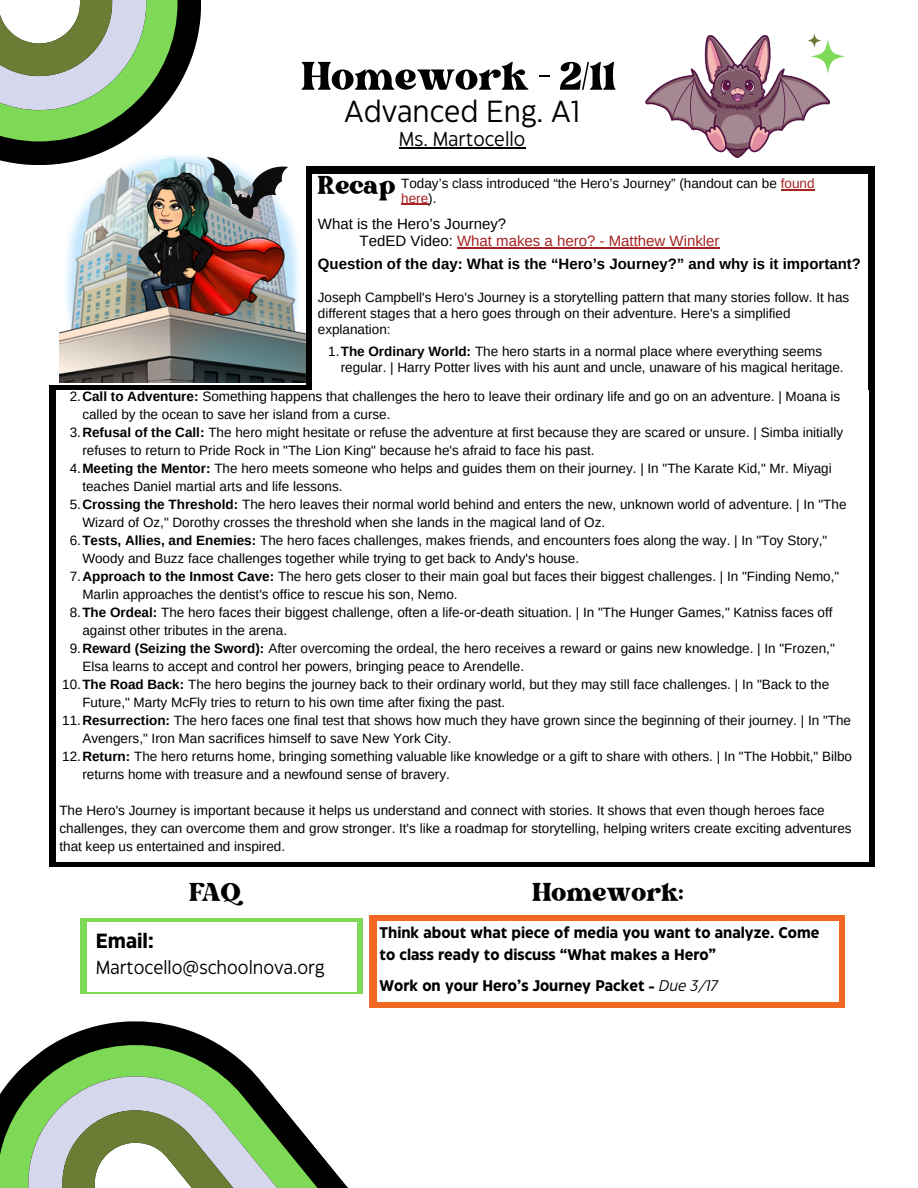
<style>
.page{position:relative;width:918px;height:1188px;background:#fff}
.page>*{position:absolute;margin:0;border:0;box-sizing:border-box;transform-origin:0 0}
.t1{font:54.75px "Bright";color:#000}
.t2{font:35.25px "Bright";color:#000}
.t3{font:30.45px "Eastman Grotesque";color:#000}
.t4{font:700 20.55px "Eastman Grotesque";color:#000}
.t5{font:20.1px "Eastman Grotesque";color:#000}
.t6{font:18.9px "Eastman Grotesque";color:#000}
.t7{font:700 15.45px/21.3px "Eastman Grotesque";color:#000}
.t8{font:700 15px "Arimo";color:#000}
.t9{font:15px "Arimo";color:#a62120}
.t10{font:15px "Arimo";color:#000}
.t11{font:13.5px/18px "Arimo";color:#000}
.s1{color:#a62120}
.s2{color:#000}
.s3{font-weight:700}
.s4{font-weight:400;font-style:italic}
</style>
<div class="page">
<svg style="left:0;top:0;width:201px;height:165px"></svg>
<div style="left:49px;top:385px;width:826px;height:482px;background:#000"></div>
<div style="left:306px;top:166px;width:569px;height:309px;background:#000"></div>
<div style="left:56px;top:390px;width:812px;height:472px;background:#fff"></div>
<div style="left:313px;top:174px;width:555px;height:294px;background:#fff"></div>
<div style="left:80px;top:919px;width:283px;height:75px;background:#7ed957"></div>
<div style="left:87px;top:922px;width:270px;height:70px;background:#fff"></div>
<div style="left:370px;top:916px;width:475px;height:92px;background:#f26822"></div>
<div style="left:377px;top:922px;width:462px;height:80px;background:#fff"></div>
<svg style="left:645px;top:35px;width:185px;height:123px"></svg>
<svg style="left:811px;top:39px;width:34px;height:35px"></svg>
<svg style="left:807px;top:33px;width:15px;height:15px"></svg>
<svg style="left:75px;top:989px;width:295px;height:44px"></svg>
<svg style="left:0;top:1033px;width:261px;height:155px"></svg>
<svg style="left:33px;top:1081px;width:315px;height:107px"></svg>
<hr style="left:457px;top:247px;width:263px;height:1px;background:#a62120">
<hr style="left:781px;top:189px;width:34px;height:1px;background:#a62120">
<svg style="left:401px;top:204px;width:27px;height:1px"></svg>
<hr style="left:399px;top:147px;width:126px;height:2px;background:#000">
<img style="left:59px;top:156px;width:247px;height:227px">
<img style="left:207px;top:158px;width:80px;height:60px">
<p class="t1" style="left:302px;top:53px;width:316px">Homework - 2/11</p>
<p class="t3" style="left:344px;top:99px;width:237px">Advanced Eng. A1</p>
<p class="t5" style="left:399px;top:131px;width:128px">Ms. Martocello</p>
<h3 class="t2" style="left:318px;top:170px;width:79px">Recap</h3>
<p class="t11" style="left:401px;top:176px;width:415px;line-height:14.7px">Today’s class introduced “the Hero’s Journey” (handout can be <span class="s1">found here</span>).</p>
<p class="t10" style="left:318px;top:215px;width:190px">What is the Hero’s Journey?</p>
<p class="t9" style="left:360px;top:232px;width:362px"><span class="s2">TedED Video:</span> What makes a hero? - Matthew Winkler</p>
<p class="t8" style="left:318px;top:256px;width:545px">Question of the day: What is the “Hero’s Journey?” and why is it important?</p>
<p class="t11" style="left:318px;top:290px;width:533px;line-height:15.8px">Joseph Campbell's Hero's Journey is a storytelling pattern that many stories follow. It has different stages that a hero goes through on their adventure. Here's a simplified explanation:</p>
<h1 class="t11" style="left:341px;top:344px;width:504px;line-height:15.8px;text-indent:-13px">1.<span class="s3">The Ordinary World:</span> The hero starts in a normal place where everything seems regular. | Harry Potter lives with his aunt and uncle, unaware of his magical heritage.</h1>
<p class="t11" style="left:82px;top:388px;width:759px;text-indent:-13px">2.<span class="s3">Call to Adventure:</span> Something happens that challenges the hero to leave their ordinary life and go on an adventure. | Moana is called by the ocean to save her island from a curse.</p>
<p class="t11" style="left:82px;top:424px;width:762px;text-indent:-13px">3.<span class="s3">Refusal of the Call:</span> The hero might hesitate or refuse the adventure at first because they are scared or unsure. | Simba initially refuses to return to Pride Rock in "The Lion King" because he's afraid to face his past.</p>
<p class="t11" style="left:82px;top:460px;width:751px;text-indent:-13px">4.<span class="s3">Meeting the Mentor:</span> The hero meets someone who helps and guides them on their journey. | In "The Karate Kid," Mr. Miyagi teaches Daniel martial arts and life lessons.</p>
<p class="t11" style="left:82px;top:496px;width:766px;text-indent:-13px">5.<span class="s3">Crossing the Threshold:</span> The hero leaves their normal world behind and enters the new, unknown world of adventure. | In "The<br>Wizard of Oz," Dorothy crosses the threshold when she lands in the magical land of Oz.</p>
<p class="t11" style="left:82px;top:532px;width:747px;text-indent:-13px">6.<span class="s3">Tests, Allies, and Enemies:</span> The hero faces challenges, makes friends, and encounters foes along the way. | In "Toy Story,"<br>Woody and Buzz face challenges together while trying to get back to Andy's house.</p>
<p class="t11" style="left:82px;top:568px;width:758px;text-indent:-13px">7.<span class="s3">Approach to the Inmost Cave:</span> The hero gets closer to their main goal but faces their biggest challenges. | In "Finding Nemo,"<br>Marlin approaches the dentist's office to rescue his son, Nemo.</p>
<p class="t11" style="left:82px;top:604px;width:752px;text-indent:-13px">8.<span class="s3">The Ordeal:</span> The hero faces their biggest challenge, often a life-or-death situation. | In "The Hunger Games," Katniss faces off against other tributes in the arena.</p>
<p class="t11" style="left:82px;top:640px;width:754px;text-indent:-13px">9.<span class="s3">Reward (Seizing the Sword):</span> After overcoming the ordeal, the hero receives a reward or gains new knowledge. | In "Frozen,"<br>Elsa learns to accept and control her powers, bringing peace to Arendelle.</p>
<p class="t11" style="left:82px;top:676px;width:748px;text-indent:-20px">10.<span class="s3">The Road Back:</span> The hero begins the journey back to their ordinary world, but they may still face challenges. | In "Back to the<br>Future," Marty McFly tries to return to his own time after fixing the past.</p>
<p class="t11" style="left:82px;top:712px;width:770px;text-indent:-20px">11.<span class="s3">Resurrection:</span> The hero faces one final test that shows how much they have grown since the beginning of their journey. | In "The<br>Avengers," Iron Man sacrifices himself to save New York City.</p>
<p class="t11" style="left:82px;top:748px;width:771px;text-indent:-20px">12.<span class="s3">Return:</span> The hero returns home, bringing something valuable like knowledge or a gift to share with others. | In "The Hobbit," Bilbo returns home with treasure and a newfound sense of bravery.</p>
<p class="t11" style="left:59px;top:802px;width:794px">The Hero's Journey is important because it helps us understand and connect with stories. It shows that even though heroes face challenges, they can overcome them and grow stronger. It's like a roadmap for storytelling, helping writers create exciting adventures that keep us entertained and inspired.</p>
<h5 class="t2" style="left:190px;top:877px;width:53px">FAQ</h5>
<h4 class="t2" style="left:533px;top:877px;width:153px">Homework:</h4>
<p class="t4" style="left:96px;top:933px;width:59px">Email:</p>
<p class="t6" style="left:96px;top:960px;width:230px">Martocello@schoolnova.org</p>
<h6 class="t7" style="left:380px;top:923px;width:441px">Think about what piece of media you want to analyze. Come to class ready to discuss “What makes a Hero”</h6>
<p class="t7" style="left:380px;top:976px;width:340px">Work on your Hero’s Journey Packet - <span class="s4">Due 3/17</span></p>
</div>
